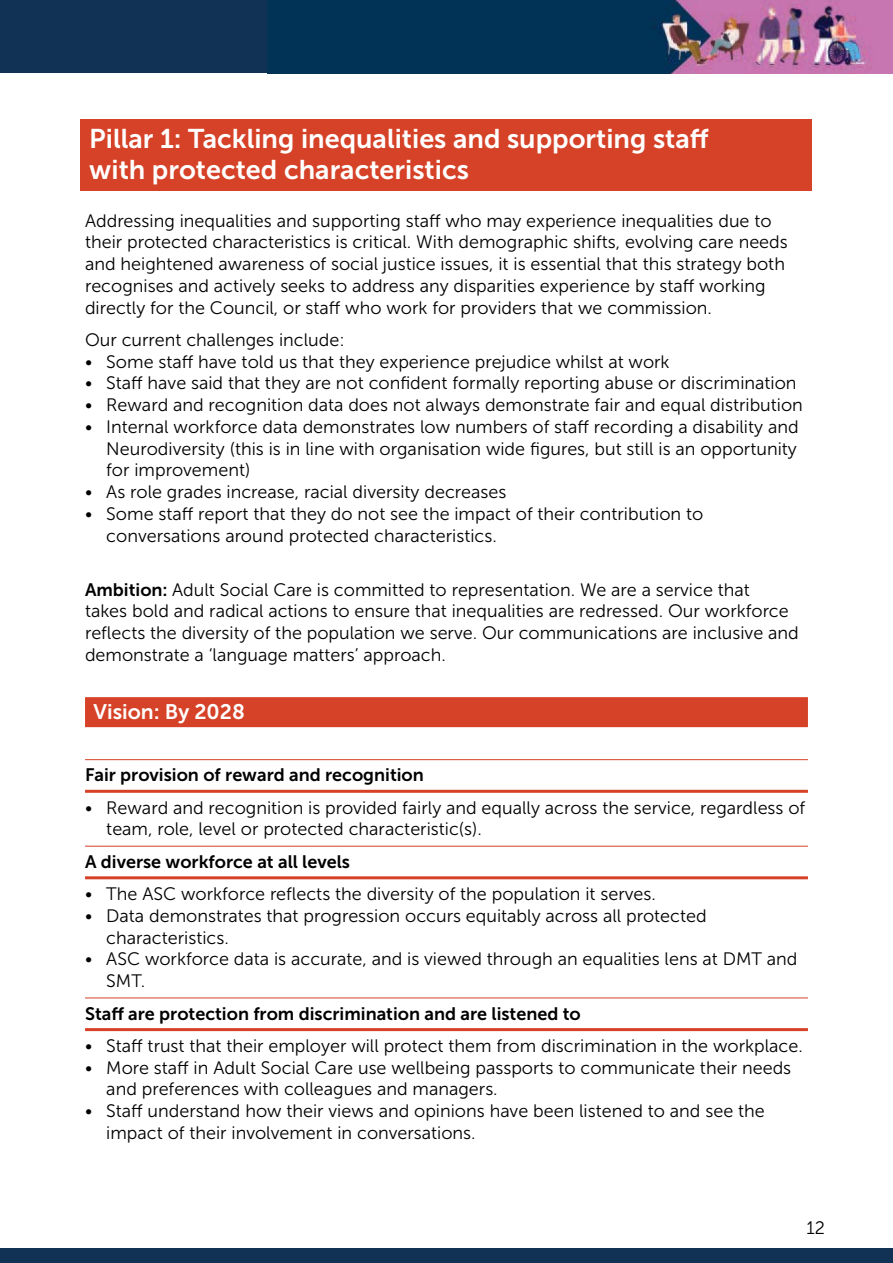
<style>
.page{position:relative;width:893px;height:1263px;background:#fff}
.page>*{position:absolute;margin:0;border:0;box-sizing:border-box;transform-origin:0 0}
.Pillar_1_head{font:27px/31.5px "Museo Sans 700";color:#fff}
.Vision_head{font:21px "Museo Sans 700";color:#fff}
.Body{font:18px/21.8px "Museo Sans 300";color:#000}
.Body-2{font:18px "Museo Sans 700";color:#000}
.s1{font-family:"Museo Sans 700"}
</style>
<div class="page">
<div style="left:0;top:1248px;width:893px;height:15px;background:#113255"></div>
<div style="left:0;top:0;width:893px;height:73px;background:#113255"></div>
<img style="left:267px;top:0;width:626px;height:73px">
<div style="left:81px;top:119px;width:731px;height:71px;background:#d64227"></div>
<div style="left:85px;top:697px;width:723px;height:30px;background:#d64227"></div>
<hr style="left:85px;top:759px;width:723px;height:1px;background:#d64227">
<hr style="left:85px;top:790px;width:723px;height:3px;background:#d64227">
<hr style="left:85px;top:846px;width:723px;height:1px;background:#d64227">
<hr style="left:85px;top:876px;width:723px;height:3px;background:#d64227">
<hr style="left:85px;top:997px;width:723px;height:1px;background:#d64227">
<hr style="left:85px;top:1028px;width:723px;height:3px;background:#d64227">
<p class="Pillar_1_head" style="left:89px;top:123px;width:621px">Pillar 1: Tackling inequalities and supporting staff with protected characteristics</p>
<p class="Body" style="left:85px;top:210px;width:704px">Addressing inequalities and supporting staff who may experience inequalities due to their protected characteristics is critical. With demographic shifts, evolving care needs and heightened awareness of social justice issues, it is essential that this strategy both recognises and actively seeks to address any disparities experience by staff working directly for the Council, or staff who work for providers that we commission.</p>
<p class="Body" style="left:85px;top:329px;width:261px">Our current challenges include:</p>
<p class="Body" style="left:85px;top:351px;width:586px">• Some staff have told us that they experience prejudice whilst at work</p>
<p class="Body" style="left:85px;top:372px;width:713px">• Staff have said that they are not confident formally reporting abuse or discrimination</p>
<p class="Body" style="left:85px;top:394px;width:719px">• Reward and recognition data does not always demonstrate fair and equal distribution</p>
<p class="Body" style="left:106px;top:416px;width:694px;text-align:justify;text-indent:-21px">• Internal workforce data demonstrates low numbers of staff recording a disability and Neurodiversity (this is in line with organisation wide figures, but still is an opportunity for improvement)</p>
<p class="Body" style="left:85px;top:481px;width:423px">• As role grades increase, racial diversity decreases</p>
<p class="Body" style="left:106px;top:503px;width:599px;text-indent:-21px">• Some staff report that they do not see the impact of their contribution to conversations around protected characteristics.</p>
<p class="Body" style="left:85px;top:579px;width:715px"><span class="s1">Ambition:</span> Adult Social Care is committed to representation. We are a service that<br>takes bold and radical actions to ensure that inequalities are redressed. Our workforce reflects the diversity of the population we serve. Our communications are inclusive and demonstrate a ‘language matters’ approach.</p>
<p class="Vision_head" style="left:94px;top:700px;width:153px">Vision: By 2028</p>
<p class="Body-2" style="left:85px;top:765px;width:340px">Fair provision of reward and recognition</p>
<p class="Body" style="left:106px;top:797px;width:700px;text-indent:-21px">• Reward and recognition is provided fairly and equally across the service, regardless of team, role, level or protected characteristic(s).</p>
<p class="Body-2" style="left:85px;top:851px;width:266px">A diverse workforce at all levels</p>
<p class="Body" style="left:85px;top:883px;width:572px">• The ASC workforce reflects the diversity of the population it serves.</p>
<p class="Body" style="left:106px;top:905px;width:602px;text-indent:-21px">• Data demonstrates that progression occurs equitably across all protected characteristics.</p>
<p class="Body" style="left:106px;top:948px;width:693px;text-indent:-21px">• ASC workforce data is accurate, and is viewed through an equalities lens at DMT and<br>SMT.</p>
<p class="Body-2" style="left:85px;top:1003px;width:497px">Staff are protection from discrimination and are listened to</p>
<p class="Body" style="left:85px;top:1035px;width:719px">• Staff trust that their employer will protect them from discrimination in the workplace.</p>
<p class="Body" style="left:106px;top:1057px;width:686px;text-indent:-21px">• More staff in Adult Social Care use wellbeing passports to communicate their needs and preferences with colleagues and managers.</p>
<p class="Body" style="left:106px;top:1100px;width:660px;text-indent:-21px">• Staff understand how their views and opinions have been listened to and see the impact of their involvement in conversations.</p>
<p class="Body" style="left:806px;top:1217px;width:20px">12</p>
</div>
